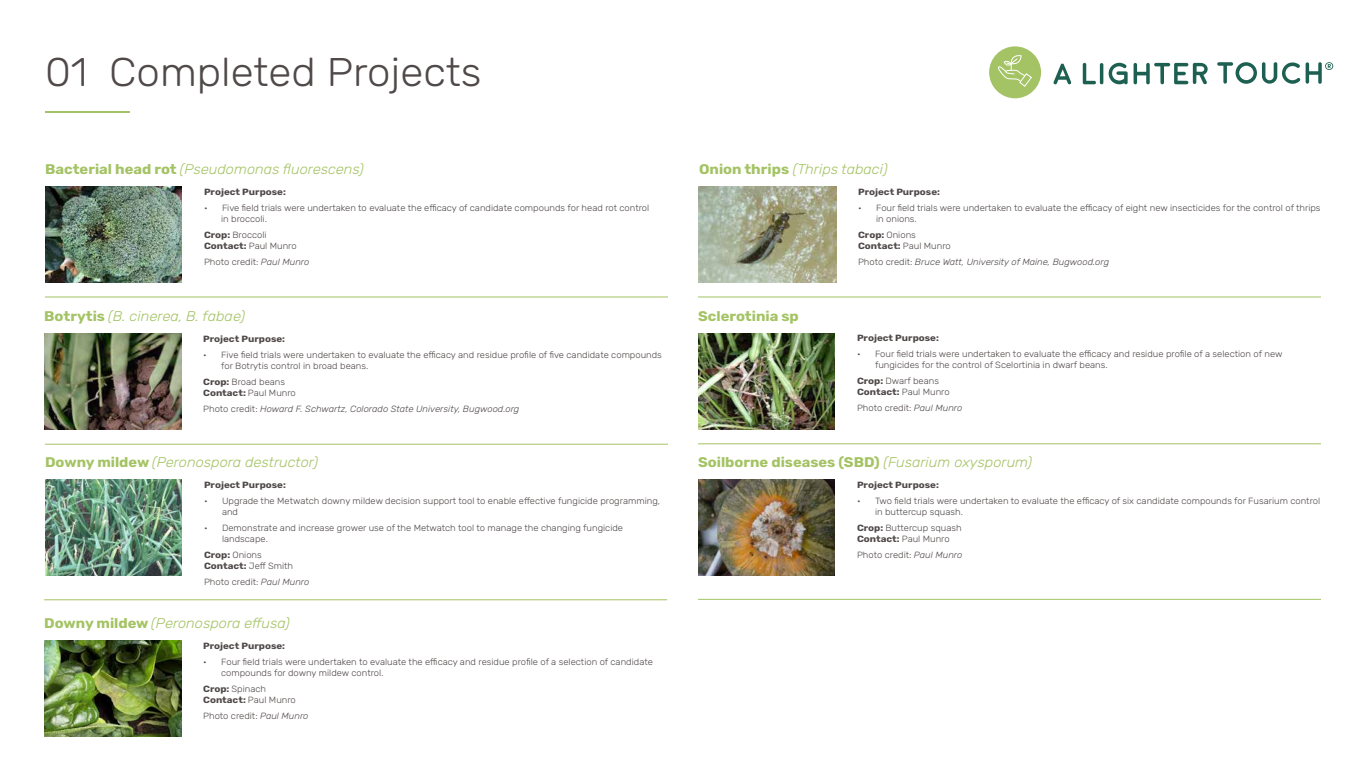
<style>
.page{position:relative;width:1366px;height:768px;background:#fff}
.page>*{position:absolute;margin:0;border:0;box-sizing:border-box;transform-origin:0 0}
.t1{font:300 40px "Rubik";color:#504949;scale:1.05 1}
.t2{font:italic 300 14px "Rubik";color:#a4c364;scale:1.05 1}
.t3{font:700 14px "Rubik";color:#a4c364;scale:1.05 1}
.t4{font:300 9px/11px "Rubik";color:#504949;scale:1.05 1}
.t5{font:italic 300 9px "Rubik";color:#504949;scale:1.05 1}
.t6{font:700 9px "Rubik";color:#504949;scale:1.09 1}
.s1{font-weight:700;font-style:normal}
.s2{font-weight:700}
.s3{font-style:italic}
.s4{font-style:normal}
.s5{font-weight:300;font-style:italic}
</style>
<div class="page">
<img style="left:698px;top:480px;width:137px;height:96px">
<hr style="left:45px;top:297px;width:623px;height:1px;background:#a4c364">
<hr style="left:698px;top:297px;width:623px;height:1px;background:#a4c364">
<hr style="left:45px;top:444px;width:623px;height:1px;background:#a4c364">
<hr style="left:698px;top:444px;width:623px;height:1px;background:#a4c364">
<hr style="left:44px;top:600px;width:623px;height:1px;background:#a4c364">
<hr style="left:698px;top:599px;width:623px;height:1px;background:#a4c364">
<hr style="left:45px;top:111px;width:85px;height:2px;background:#a4c364">
<div style="left:989px;top:46px;width:52px;height:52px;background:#a3c365;border-radius:50%"></div>
<svg style="left:998px;top:55px;width:34px;height:32px"></svg>
<svg style="left:1054px;top:63px;width:154px;height:21px"></svg>
<svg style="left:1217px;top:62px;width:116px;height:22px"></svg>
<img style="left:44px;top:334px;width:137px;height:96px">
<img style="left:45px;top:187px;width:137px;height:96px">
<img style="left:45px;top:480px;width:137px;height:96px">
<img style="left:44px;top:641px;width:137px;height:96px">
<img style="left:698px;top:187px;width:139px;height:96px">
<img style="left:698px;top:333px;width:137px;height:96px">
<h1 class="t1" style="left:45px;top:50px;width:417px">01 Completed Projects</h1>
<h2 class="t2" style="left:45px;top:162px;width:305px"><span class="s1">Bacterial head rot</span> (Pseudomonas fluorescens)</h2>
<p class="t6" style="left:204px;top:187px;width:77px">Project Purpose:</p>
<p class="t4" style="left:221px;top:202px;width:409px;text-indent:-17px">• Five field trials were undertaken to evaluate the efficacy of candidate compounds for head rot control in broccoli.</p>
<p class="t4" style="left:204px;top:229px;width:90px"><span class="s2">Crop:</span> Broccoli<br><span class="s2">Contact:</span> Paul Munro</p>
<p class="t4" style="left:204px;top:256px;width:102px">Photo credit: <span class="s3">Paul Munro</span></p>
<h2 class="t2" style="left:44px;top:309px;width:193px"><span class="s1">Botrytis</span> (B. cinerea, B. fabae)</h2>
<p class="t6" style="left:203px;top:334px;width:77px">Project Purpose:</p>
<p class="t4" style="left:221px;top:349px;width:421px;text-indent:-18px">• Five field trials were undertaken to evaluate the efficacy and residue profile of five candidate compounds for Botrytis control in broad beans.</p>
<p class="t4" style="left:203px;top:376px;width:90px"><span class="s2">Crop:</span> Broad beans<br><span class="s2">Contact:</span> Paul Munro</p>
<p class="t5" style="left:203px;top:404px;width:303px"><span class="s4">Photo credit:</span> Howard F. Schwartz, Colorado State University, Bugwood.org</p>
<h2 class="t2" style="left:45px;top:455px;width:262px"><span class="s1">Downy mildew</span> (Peronospora destructor)</h2>
<p class="t6" style="left:204px;top:480px;width:77px">Project Purpose:</p>
<p class="t4" style="left:222px;top:495px;width:419px;text-indent:-18px">• Upgrade the Metwatch downy mildew decision support tool to enable effective fungicide programming, and</p>
<p class="t4" style="left:222px;top:522px;width:384px;text-indent:-18px">• Demonstrate and increase grower use of the Metwatch tool to manage the changing fungicide landscape.</p>
<p class="t4" style="left:204px;top:549px;width:86px"><span class="s2">Crop:</span> Onions<br><span class="s2">Contact:</span> Jeff Smith</p>
<p class="t4" style="left:204px;top:576px;width:102px">Photo credit: <span class="s3">Paul Munro</span></p>
<h2 class="t2" style="left:44px;top:616px;width:235px"><span class="s1">Downy mildew</span> (Peronospora effusa)</h2>
<p class="t6" style="left:203px;top:641px;width:77px">Project Purpose:</p>
<p class="t4" style="left:221px;top:656px;width:413px;text-indent:-18px">• Four field trials were undertaken to evaluate the efficacy and residue profile of a selection of candidate compounds for downy mildew control.</p>
<p class="t4" style="left:203px;top:683px;width:90px"><span class="s2">Crop:</span> Spinach<br><span class="s2">Contact:</span> Paul Munro</p>
<p class="t4" style="left:203px;top:710px;width:102px">Photo credit: <span class="s3">Paul Munro</span></p>
<h2 class="t2" style="left:699px;top:162px;width:181px"><span class="s1">Onion thrips</span> (Thrips tabaci)</h2>
<h2 class="t3" style="left:698px;top:308px;width:98px">Sclerotinia sp</h2>
<p class="t6" style="left:858px;top:187px;width:77px">Project Purpose:</p>
<p class="t4" style="left:876px;top:202px;width:425px;text-indent:-18px">• Four field trials were undertaken to evaluate the efficacy of eight new insecticides for the control of thrips in onions.</p>
<p class="t4" style="left:858px;top:229px;width:90px"><span class="s2">Crop:</span> Onions<br><span class="s2">Contact:</span> Paul Munro</p>
<p class="t5" style="left:858px;top:257px;width:241px"><span class="s4">Photo credit:</span> Bruce Watt, University of Maine, Bugwood.org</p>
<p class="t6" style="left:857px;top:333px;width:77px">Project Purpose:</p>
<p class="t4" style="left:875px;top:349px;width:390px;text-indent:-18px">• Four field trials were undertaken to evaluate the efficacy and residue profile of a selection of new fungicides for the control of Scelortinia in dwarf beans.</p>
<p class="t4" style="left:857px;top:376px;width:90px"><span class="s2">Crop:</span> Dwarf beans<br><span class="s2">Contact:</span> Paul Munro</p>
<p class="t4" style="left:857px;top:403px;width:102px">Photo credit: <span class="s3">Paul Munro</span></p>
<h2 class="t3" style="left:698px;top:454px;width:320px">Soilborne diseases (SBD) <span class="s5">(Fusarium oxysporum)</span></h2>
<p class="t6" style="left:857px;top:480px;width:77px">Project Purpose:</p>
<p class="t4" style="left:875px;top:495px;width:426px;text-indent:-18px">• Two field trials were undertaken to evaluate the efficacy of six candidate compounds for Fusarium control in buttercup squash.</p>
<p class="t4" style="left:857px;top:522px;width:101px"><span class="s2">Crop:</span> Buttercup squash<br><span class="s2">Contact:</span> Paul Munro</p>
<p class="t4" style="left:857px;top:549px;width:102px">Photo credit: <span class="s3">Paul Munro</span></p>
</div>
